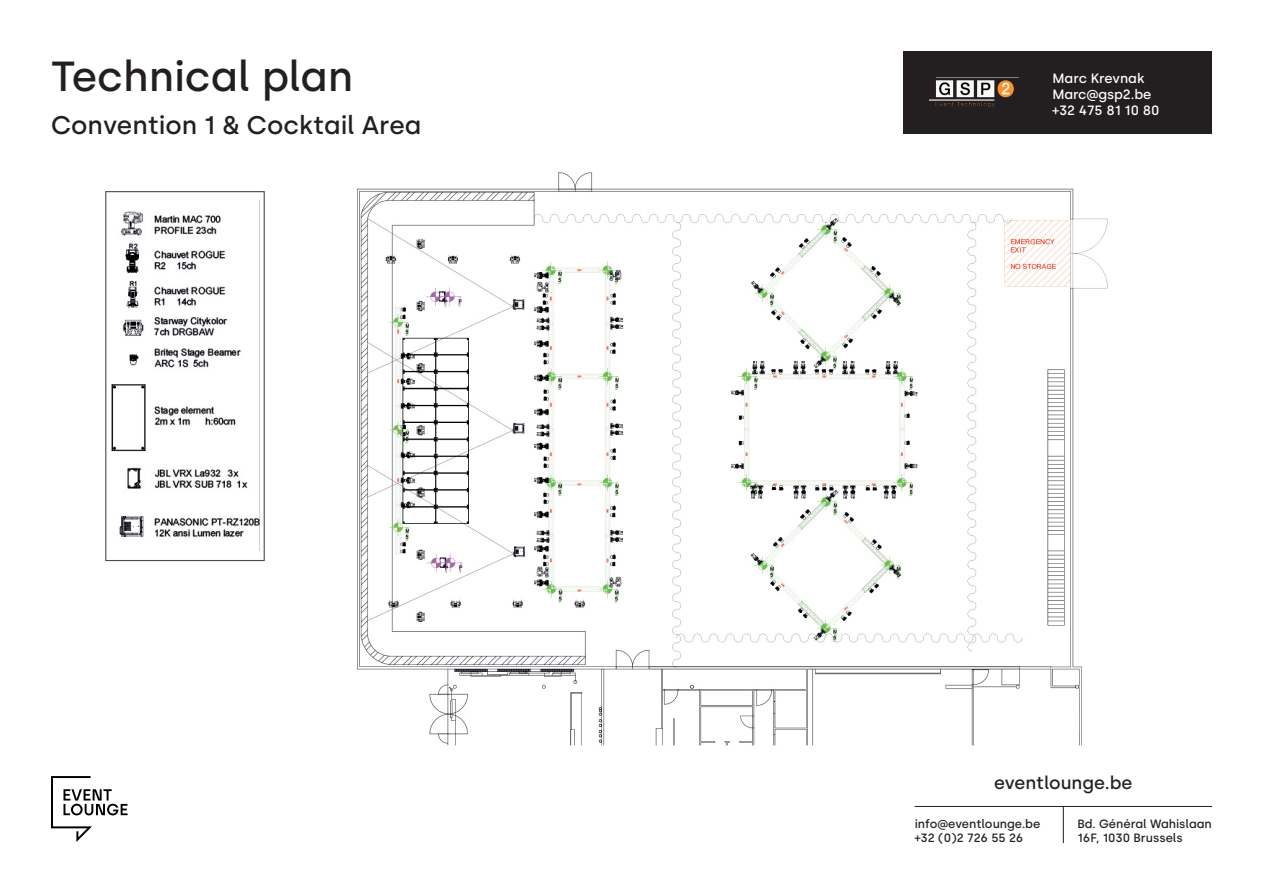
<style>
.page{position:relative;width:1263px;height:893px;background:#fff}
.page>*{position:absolute;margin:0;border:0;box-sizing:border-box;transform-origin:0 0}
.t1{font:500 42px "Silka";color:#231f20}
.t2{font:500 25.5px "Silka";color:#231f20}
.t3{font:500 18px "Silka";color:#231f20}
.t4{font:500 13.5px "Silka";letter-spacing:-.005em;color:#fff}
.t5{font:500 12px "Silka";color:#231f20}
</style>
<div class="page">
<img style="left:357px;top:172px;width:751px;height:574px">
<img style="left:111px;top:211px;width:148px;height:326px">
<div style="left:105px;top:191px;width:160px;height:370px;border:1px solid #4b4c4d"></div>
<svg style="left:51px;top:776px;width:77px;height:66px"></svg>
<hr style="left:915px;top:806px;width:297px;height:1px;background:#231f20">
<hr style="left:1063px;top:806px;width:1px;height:37px;background:#231f20">
<div style="left:904px;top:51px;width:308px;height:83px;background:#231f20"></div>
<img style="left:929px;top:80px;width:85px;height:27px">
<p class="t1" style="left:51px;top:51px;width:304px">Technical plan</p>
<p class="t2" style="left:51px;top:110px;width:372px">Convention 1 &amp; Cocktail Area</p>
<p class="t4" style="left:1052px;top:70px;width:93px">Marc Krevnak</p>
<p class="t4" style="left:1052px;top:86px;width:100px">Marc@gsp2.be</p>
<p class="t4" style="left:1052px;top:102px;width:109px">+32 475 81 10 80</p>
<p class="t3" style="left:994px;top:772px;width:140px">eventlounge.be</p>
<p class="t5" style="left:915px;top:816px;width:127px">info@eventlounge.be</p>
<p class="t5" style="left:915px;top:831px;width:110px">+32 (0)2 726 55 26</p>
<p class="t5" style="left:1077px;top:816px;width:136px">Bd. Général Wahislaan</p>
<p class="t5" style="left:1077px;top:831px;width:107px">16F, 1030 Brussels</p>
</div>
